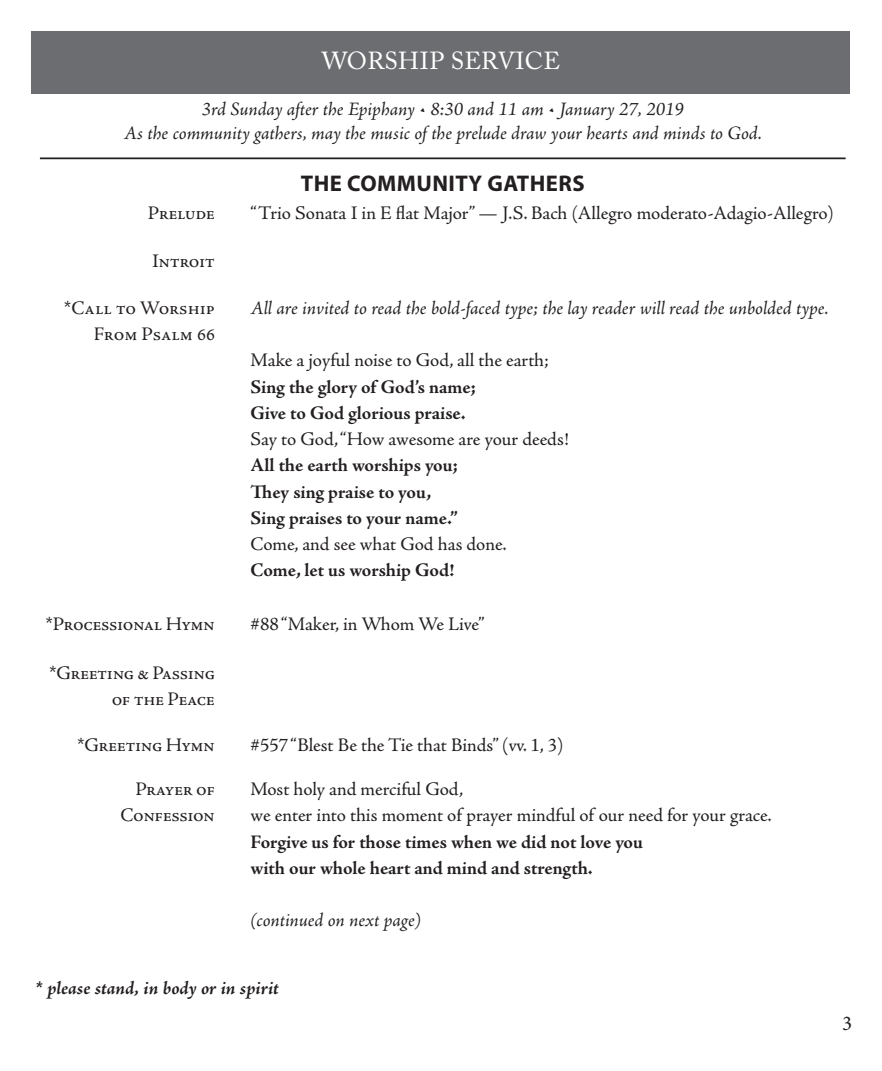
<style>
.page{position:relative;width:882px;height:1071px;background:#fff}
.page>*{position:absolute;margin:0;border:0;box-sizing:border-box;transform-origin:0 0}
.Main_Heading{font:24.5px "Adobe Caslon Pro";letter-spacing:.015em;color:#fff}
.t1{font:700 22.75px "Myriad Pro";letter-spacing:.02em;color:#231f20}
.t2{font:21px "Minion Pro";color:#231f20}
.Hymn{font:19.25px/26.2px "Adobe Jenson Pro";letter-spacing:-.02em;color:#231f20;text-align:right}
.t3{font:700 19.25px "Adobe Jenson Pro";letter-spacing:-.005em;color:#231f20}
.Body_text{font:italic 19.25px "Adobe Jenson Pro";letter-spacing:-.005em;color:#231f20}
.Date_Time{font:italic 19.25px "Adobe Jenson Pro";letter-spacing:-.005em;color:#231f20}
.Header_1{font:19.25px "Adobe Jenson Pro";letter-spacing:-.02em;color:#231f20}
.t4{font:italic 700 19.25px "Adobe Jenson Pro";letter-spacing:-.005em;color:#231f20}
.Header_1-2{font:19.25px "Adobe Jenson Pro";color:#231f20}
</style>
<div class="page">
<div style="left:32px;top:32px;width:818px;height:62px;background:#6c6d70"></div>
<hr style="left:40px;top:157px;width:806px;height:2px;background:#231f20">
<p class="Main_Heading" style="left:322px;top:46px;width:240px">WORSHIP SERVICE</p>
<p class="Date_Time" style="left:202px;top:98px;width:484px">3rd Sunday after the Epiphany • 8:30 and 11 am • January 27, 2019</p>
<p class="Body_text" style="left:124px;top:122px;width:640px">As the community gathers, may the music of the prelude draw your hearts and minds to God.</p>
<p class="t1" style="left:301px;top:168px;width:285px">THE COMMUNITY GATHERS</p>
<p class="Header_1" style="left:148px;top:202px;width:68px">Prelude</p>
<p class="Hymn" style="left:251px;top:200px;width:585px">“Trio Sonata I in E flat Major” — J.S. Bach (Allegro moderato-Adagio-Allegro)</p>
<p class="Header_1" style="left:152px;top:250px;width:64px">Introit</p>
<p class="Header_1-2" style="left:64px;top:297px;width:152px">*Call to Worship</p>
<p class="Header_1-2" style="left:94px;top:323px;width:123px">From Psalm 66</p>
<p class="Body_text" style="left:251px;top:297px;width:580px">All are invited to read the bold-faced type; the lay reader will read the unbolded type.</p>
<p class="Hymn" style="left:251px;top:348px;width:300px">Make a joyful noise to God, all the earth;</p>
<p class="t3" style="left:251px;top:376px;width:227px">Sing the glory of God’s name;</p>
<p class="t3" style="left:251px;top:402px;width:217px">Give to God glorious praise.</p>
<p class="Hymn" style="left:251px;top:426px;width:320px">Say to God, “How awesome are your deeds!</p>
<p class="t3" style="left:251px;top:454px;width:209px">All the earth worships you;</p>
<p class="t3" style="left:251px;top:481px;width:182px">They sing praise to you,</p>
<p class="t3" style="left:251px;top:507px;width:209px">Sing praises to your name.”</p>
<p class="Hymn" style="left:251px;top:531px;width:258px">Come, and see what God has done.</p>
<p class="t3" style="left:251px;top:559px;width:205px">Come, let us worship God!</p>
<p class="Header_1" style="left:46px;top:613px;width:171px">*Processional Hymn</p>
<p class="Hymn" style="left:251px;top:612px;width:236px">#88 “Maker, in Whom We Live”</p>
<p class="Hymn" style="left:49px;top:660px;width:167px">*Greeting &amp; Passing of the Peace</p>
<p class="Hymn" style="left:77px;top:732px;width:139px">*Greeting Hymn</p>
<p class="Hymn" style="left:251px;top:732px;width:314px">#557 “Blest Be the Tie that Binds” (vv. 1, 3)</p>
<p class="Hymn" style="left:121px;top:776px;width:96px">Prayer of<br>Confession</p>
<p class="Hymn" style="left:251px;top:776px;width:214px">Most holy and merciful God,</p>
<p class="Hymn" style="left:251px;top:803px;width:523px">we enter into this moment of prayer mindful of our need for your grace.</p>
<p class="t3" style="left:251px;top:831px;width:394px">Forgive us for those times when we did not love you</p>
<p class="t3" style="left:251px;top:857px;width:344px">with our whole heart and mind and strength.</p>
<p class="Body_text" style="left:251px;top:910px;width:172px">(continued on next page)</p>
<p class="t4" style="left:35px;top:977px;width:245px">* please stand, in body or in spirit</p>
<p class="t2" style="left:842px;top:1011px;width:12px">3</p>
</div>
